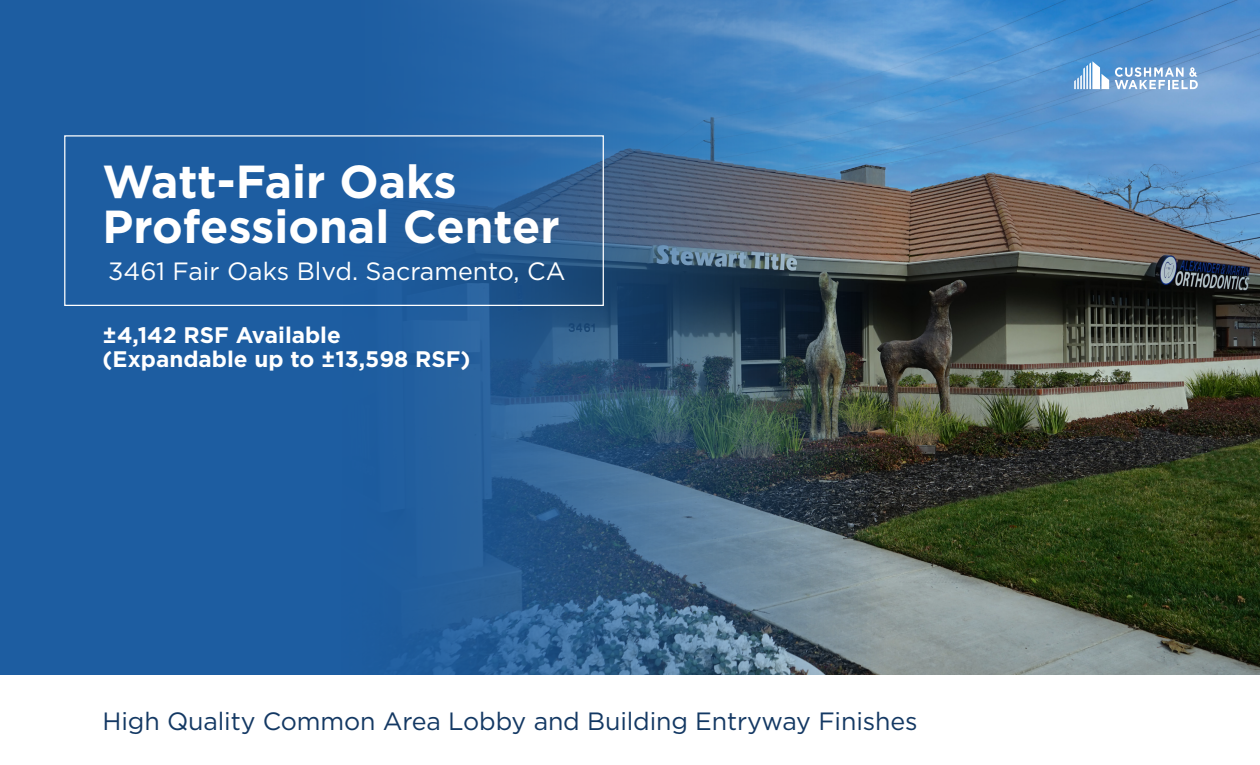
<style>
.page{position:relative;width:1260px;height:765px;background:#fff}
.page>*{position:absolute;margin:0;border:0;box-sizing:border-box;transform-origin:0 0}
.t1{font:700 46.25px "Gotham";color:#fff}
.t2{font:25px "Gotham";letter-spacing:-.005em;color:#133863}
.t3{font:25px "Gotham";color:#fff}
.t4{font:700 22.5px "Gotham";color:#fff}
</style>
<div class="page">
<img style="left:1144px;top:0;width:116px;height:675px">
<img style="left:0;top:0;width:1144px;height:675px">
<svg style="left:1074px;top:61px;width:35px;height:28px"></svg>
<svg style="left:1115px;top:67px;width:83px;height:22px"></svg>
<div style="left:64px;top:135px;width:540px;height:171px;border:1px solid #fff"></div>
<p class="t1" style="left:103px;top:151px;width:356px">Watt-Fair Oaks</p>
<p class="t1" style="left:103px;top:196px;width:459px">Professional Center</p>
<p class="t3" style="left:108px;top:256px;width:459px">3461 Fair Oaks Blvd. Sacramento, CA</p>
<p class="t4" style="left:103px;top:320px;width:240px">±4,142 RSF Available</p>
<p class="t4" style="left:103px;top:344px;width:370px">(Expandable up to ±13,598 RSF)</p>
<p class="t2" style="left:103px;top:705px;width:816px">High Quality Common Area Lobby and Building Entryway Finishes</p>
</div>
